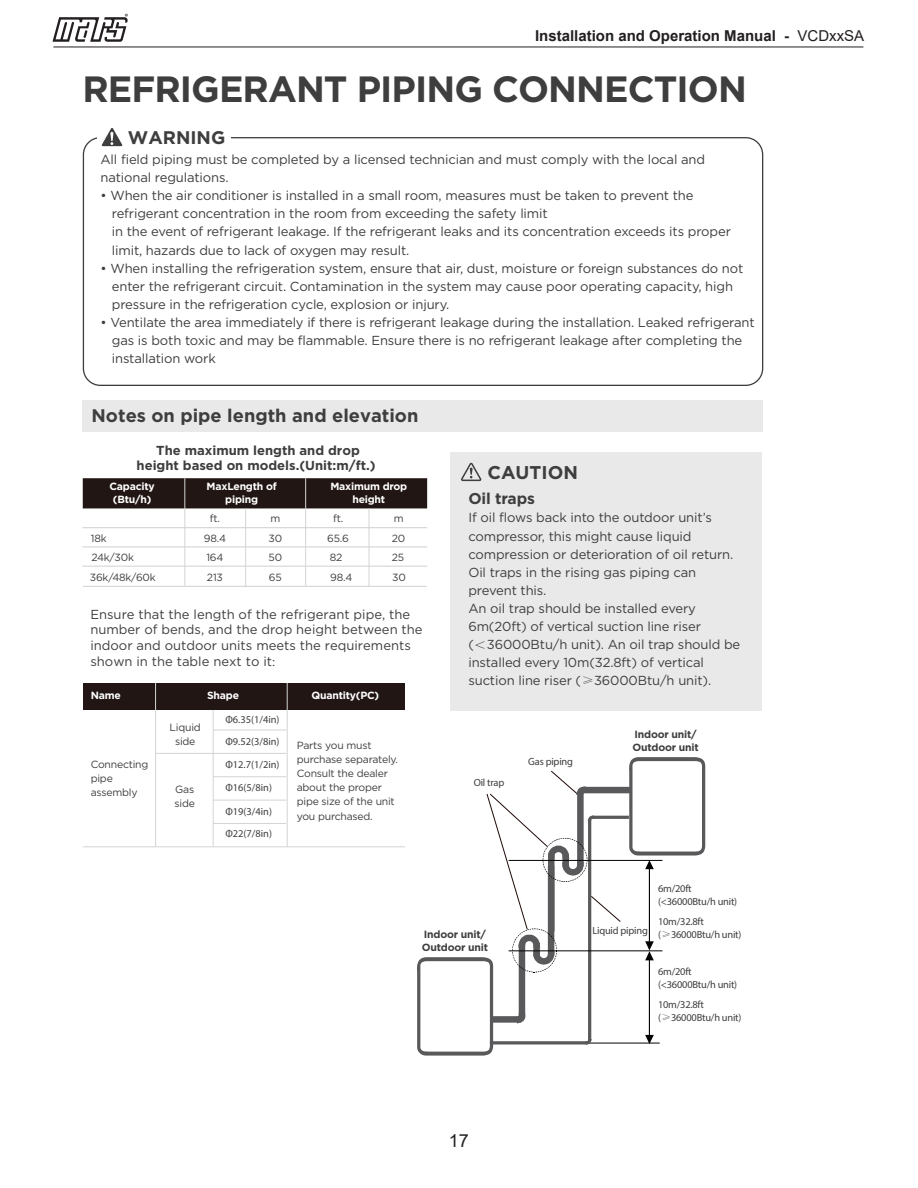
<style>
.page{position:relative;width:918px;height:1188px;background:#fff}
.page>*{position:absolute;margin:0;border:0;box-sizing:border-box;transform-origin:0 0}
.t1{font:700 36.45px "Gotham";letter-spacing:-.025em;color:#3e3e3f}
.t2{font:700 18.45px "Gotham";color:#3e3e3f}
.t3{font:700 18.3px "Gotham";color:#3e3e3f}
.t4{font:18px "Arial";color:#231f20}
.t5{font:700 15.6px "Gotham";letter-spacing:-.01em;color:#3e3e3f}
.t6{font:700 15px "Arial";color:#231f20}
.t7{font:13.05px/18px "Gotham";letter-spacing:-.01em;color:#3e3e3f}
.t8{font:700 13.05px/15.6px "Gotham";color:#3e3e3f;text-align:center}
.t9{font:10.5px/14.1px "Gotham";letter-spacing:-.02em;color:#3e3e3f}
.t10{font:500 10.5px/12.8px "Gotham";letter-spacing:-.02em;color:#3e3e3f}
.t11{font:700 10.5px/12.8px "Gotham";letter-spacing:-.02em;color:#fff;text-align:center}
.t12{font:10.5px/21.1px "Myriad Pro";color:#3e3e3f}
.t13{font:700 10.5px/12.8px "Gotham";letter-spacing:-.02em;color:#3e3e3f}
.s1{font-weight:400}
.s2{font-family:"Adobe Song Std";font-weight:300}
</style>
<div class="page">
<hr style="left:53px;top:47px;width:810px;height:1px;background:#231f20">
<svg style="left:52px;top:14px;width:76px;height:28px"></svg>
<div style="left:82px;top:401px;width:681px;height:31px;background:#eae9e9"></div>
<svg style="left:102px;top:128px;width:20px;height:18px"></svg>
<hr style="left:539px;top:1043px;width:120px;height:1px;background:#030303">
<div style="left:586px;top:787px;width:41px;height:6px;background:#59595b"></div>
<hr style="left:594px;top:816px;width:33px;height:3px;background:#59595b">
<svg style="left:629px;top:757px;width:76px;height:287px"></svg>
<hr style="left:509px;top:860px;width:153px;height:1px;background:#030303">
<hr style="left:509px;top:951px;width:153px;height:1px;background:#030303">
<svg style="left:417px;top:770px;width:204px;height:286px"></svg>
<div style="left:450px;top:452px;width:312px;height:259px;background:#eae9e9"></div>
<svg style="left:461px;top:463px;width:20px;height:18px"></svg>
<hr style="left:213px;top:709px;width:1px;height:137px;background:#d3d4d5">
<div style="left:83px;top:683px;width:322px;height:26px;background:#211613"></div>
<hr style="left:155px;top:683px;width:1px;height:164px;background:#d3d4d5">
<hr style="left:287px;top:683px;width:1px;height:164px;background:#d3d4d5">
<hr style="left:83px;top:846px;width:322px;height:1px;background:#d3d4d5">
<hr style="left:213px;top:730px;width:73px;height:1px;background:#d3d4d5">
<hr style="left:156px;top:753px;width:130px;height:1px;background:#d3d4d5">
<hr style="left:213px;top:800px;width:73px;height:1px;background:#d3d4d5">
<hr style="left:213px;top:776px;width:73px;height:1px;background:#d3d4d5">
<hr style="left:213px;top:823px;width:73px;height:1px;background:#d3d4d5">
<div style="left:83px;top:478px;width:344px;height:30px;background:#211613"></div>
<hr style="left:82px;top:527px;width:345px;height:1px;background:#d3d4d5">
<hr style="left:82px;top:546px;width:345px;height:1px;background:#d3d4d5">
<hr style="left:82px;top:566px;width:345px;height:1px;background:#d3d4d5">
<hr style="left:184px;top:478px;width:1px;height:107px;background:#d3d4d5">
<hr style="left:305px;top:478px;width:1px;height:107px;background:#d3d4d5">
<hr style="left:83px;top:586px;width:344px;height:1px;background:#d3d4d5">
<hr style="left:245px;top:508px;width:1px;height:79px;background:#d3d4d5">
<hr style="left:369px;top:508px;width:1px;height:79px;background:#d3d4d5">
<p class="t6" style="left:535px;top:26px;width:331px">Installation and Operation Manual - <span class="s1">VCDxxSA</span></p>
<h1 class="t1" style="left:82px;top:68px;width:666px">REFRIGERANT PIPING CONNECTION</h1>
<h3 class="t3" style="left:128px;top:127px;width:99px">WARNING</h3>
<p class="t7" style="left:100px;top:151px;width:606px">All field piping must be completed by a licensed technician and must comply with the local and national regulations.</p>
<p class="t7" style="left:112px;top:187px;width:621px;text-indent:-11px">• When the air conditioner is installed in a small room, measures must be taken to prevent the refrigerant concentration in the room from exceeding the safety limit<br>in the event of refrigerant leakage. If the refrigerant leaks and its concentration exceeds its proper limit, hazards due to lack of oxygen may result.</p>
<p class="t7" style="left:112px;top:259px;width:633px;text-indent:-11px">• When installing the refrigeration system, ensure that air, dust, moisture or foreign substances do not enter the refrigerant circuit. Contamination in the system may cause poor operating capacity, high pressure in the refrigeration cycle, explosion or injury.</p>
<p class="t7" style="left:112px;top:313px;width:644px;text-indent:-11px">• Ventilate the area immediately if there is refrigerant leakage during the installation. Leaked refrigerant gas is both toxic and may be flammable. Ensure there is no refrigerant leakage after completing the installation work</p>
<h3 class="t3" style="left:92px;top:405px;width:328px">Notes on pipe length and elevation</h3>
<p class="t8" style="left:137px;top:442px;width:241px">The maximum length and drop height based on models.(Unit:m/ft.)</p>
<p class="t11" style="left:207px;top:480px;width:72px">MaxLength of piping</p>
<p class="t11" style="left:330px;top:480px;width:78px">Maximum drop height</p>
<p class="t9" style="left:204px;top:508px;width:24px;line-height:20.2px;text-align:center">ft.<br>98.4</p>
<p class="t9" style="left:206px;top:548px;width:19px;line-height:19.4px">164<br>213</p>
<p class="t11" style="left:109px;top:480px;width:47px">Capacity (Btu/h)</p>
<p class="t9" style="left:327px;top:508px;width:23px;line-height:20.2px;text-align:center">ft.<br>65.6</p>
<p class="t9" style="left:330px;top:548px;width:24px;line-height:19.4px">82<br>98.4</p>
<p class="t9" style="left:269px;top:508px;width:15px;line-height:20.2px">m<br>30</p>
<p class="t9" style="left:269px;top:548px;width:15px;line-height:19.4px">50<br>65</p>
<p class="t9" style="left:392px;top:508px;width:15px;line-height:20.2px">m<br>20</p>
<p class="t9" style="left:392px;top:548px;width:16px;line-height:19.4px">25<br>30</p>
<p class="t9" style="left:91px;top:531px;width:17px">18k</p>
<p class="t9" style="left:90px;top:548px;width:67px;line-height:19.4px">24k/30k<br>36k/48k/60k</p>
<p class="t7" style="left:90px;top:606px;width:334px;line-height:15.6px">Ensure that the length of the refrigerant pipe, the number of bends, and the drop height between the indoor and outdoor units meets the requirements shown in the table next to it<span class="s2">：</span></p>
<p class="t11" style="left:91px;top:689px;width:32px">Name</p>
<p class="t11" style="left:207px;top:689px;width:33px">Shape</p>
<p class="t11" style="left:311px;top:689px;width:69px">Quantity(PC)</p>
<p class="t9" style="left:91px;top:757px;width:59px">Connecting pipe assembly</p>
<p class="t9" style="left:170px;top:720px;width:33px;text-align:center">Liquid side</p>
<p class="t12" style="left:225px;top:709px;width:56px">Φ6.35(1/4in)<br>Φ9.52(3/8in)</p>
<p class="t12" style="left:225px;top:754px;width:56px">Φ12.7(1/2in)</p>
<p class="t12" style="left:225px;top:777px;width:48px">Φ16(5/8in)</p>
<p class="t12" style="left:225px;top:800px;width:48px;line-height:22px">Φ19(3/4in)<br>Φ22(7/8in)</p>
<p class="t9" style="left:175px;top:782px;width:22px">Gas side</p>
<p class="t9" style="left:297px;top:738px;width:103px">Parts you must purchase separately.<br>Consult the dealer about the proper pipe size of the unit you purchased.</p>
<h2 class="t2" style="left:487px;top:461px;width:92px">CAUTION</h2>
<p class="t5" style="left:468px;top:490px;width:68px">Oil traps</p>
<p class="t7" style="left:468px;top:509px;width:273px">If oil flows back into the outdoor unit’s compressor, this might cause liquid compression or deterioration of oil return.<br>Oil traps in the rising gas piping can prevent this.<br>An oil trap should be installed every 6m(20ft) of vertical suction line riser<br>(<span class="s2">＜</span>36000Btu/h unit). An oil trap should be installed every 10m(32.8ft) of vertical suction line riser (<span class="s2">≥</span>36000Btu/h unit).</p>
<p class="t10" style="left:474px;top:776px;width:32px">Oil trap</p>
<p class="t10" style="left:528px;top:755px;width:46px">Gas piping</p>
<p class="t13" style="left:633px;top:728px;width:68px">Indoor unit/<br>Outdoor unit</p>
<p class="t13" style="left:422px;top:928px;width:68px">Indoor unit/<br>Outdoor unit</p>
<h3 class="t4" style="left:449px;top:1128px;width:22px">17</h3>
<p class="t10" style="left:592px;top:924px;width:57px">Liquid piping</p>
<p class="t10" style="left:658px;top:882px;width:81px">6m/20ft (&lt;36000Btu/h unit)</p>
<p class="t10" style="left:658px;top:915px;width:85px">10m/32.8ft (<span class="s2">≥</span>36000Btu/h unit)</p>
<p class="t10" style="left:658px;top:965px;width:81px">6m/20ft (&lt;36000Btu/h unit)</p>
<p class="t10" style="left:658px;top:998px;width:85px">10m/32.8ft (<span class="s2">≥</span>36000Btu/h unit)</p>
</div>
